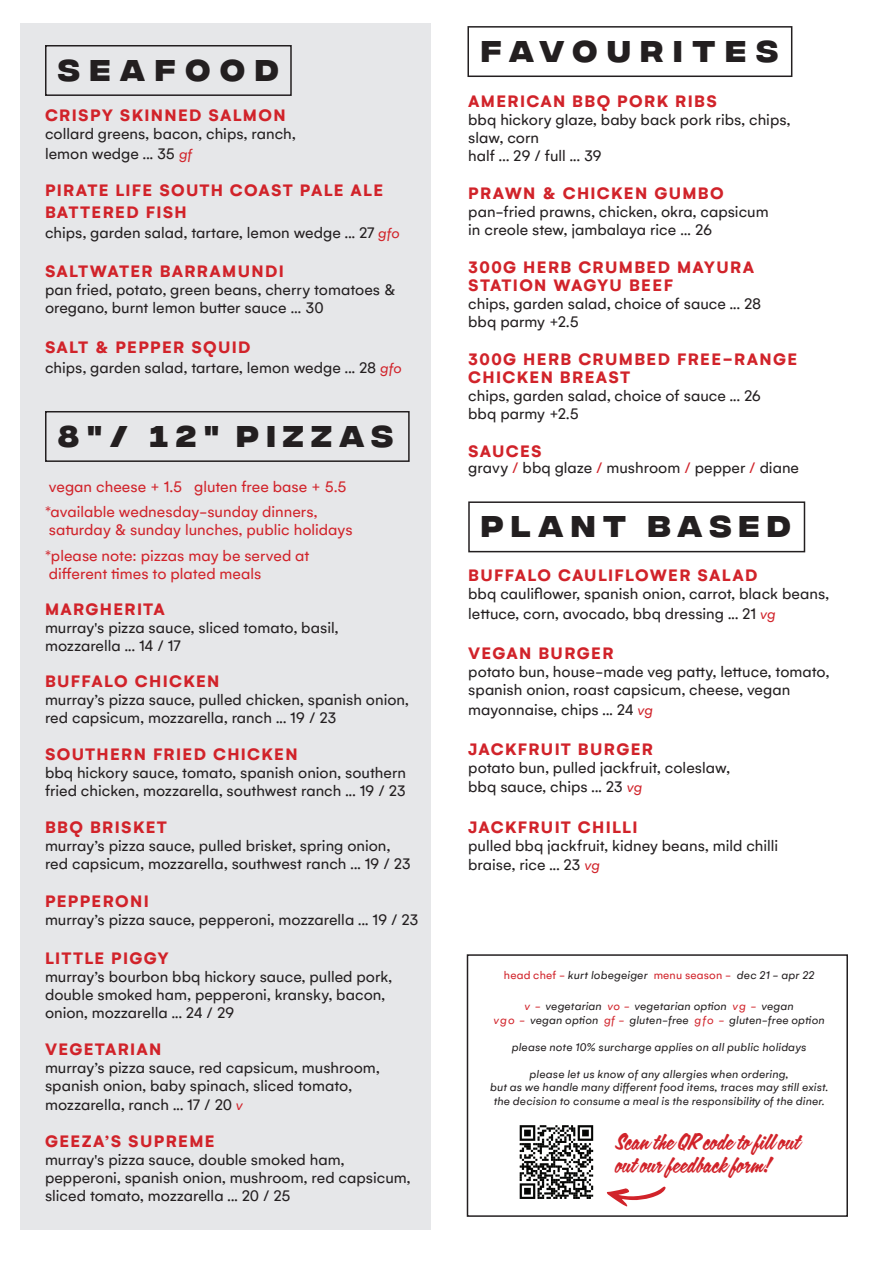
<style>
.page{position:relative;width:893px;height:1263px;background:#fff}
.page>*{position:absolute;margin:0;border:0;box-sizing:border-box;transform-origin:0 0}
.t1{font:700 30px "Integral CF";letter-spacing:.25em;color:#231f20}
.t2{font:700 30px "Integral CF";letter-spacing:.33em;color:#231f20}
.t3{font:21px/22.2px "Calgary Script OT";letter-spacing:.01em;color:#d1232a}
.t4{font:700 18px/18px "Gelion";letter-spacing:.075em;color:#d1232a}
.t5{font:16.5px/18px "Gelion";color:#231f20}
.t6{font:16.5px/25.5px "Gelion";letter-spacing:.005em;color:#d1232a}
.t7{font:italic 12px/13.5px "Gelion";letter-spacing:.015em;color:#231f20;text-align:center}
.s1{font-style:italic;font-size:15px;color:#d1232a}
.s2{color:#d1232a}
.s3{font-style:normal;color:#d1232a}
</style>
<div class="page">
<div style="left:20px;top:23px;width:410px;height:1206px;background:#e6e7e9"></div>
<div style="left:467px;top:954px;width:381px;height:263px;border:2px solid #231f20"></div>
<img style="left:519px;top:1125px;width:75px;height:74px">
<svg style="left:607px;top:1186px;width:59px;height:20px"></svg>
<div style="left:45px;top:411px;width:365px;height:51px;border:2px solid #231f20"></div>
<div style="left:467px;top:26px;width:325px;height:51px;border:2px solid #231f20"></div>
<div style="left:468px;top:501px;width:337px;height:51px;border:2px solid #231f20"></div>
<div style="left:45px;top:45px;width:247px;height:51px;border:2px solid #231f20"></div>
<h1 class="t2" style="left:58px;top:53px;width:222px">SEAFOOD</h1>
<p class="t4" style="left:45px;top:106px;width:242px">CRISPY SKINNED SALMON</p>
<p class="t5" style="left:45px;top:124px;width:252px;line-height:19.5px">collard greens, bacon, chips, ranch, lemon wedge ... 35 <span class="s1">gf</span></p>
<p class="t4" style="left:45px;top:178px;width:340px;line-height:22.5px">PIRATE LIFE SOUTH COAST PALE ALE<br>BATTERED FISH</p>
<p class="t5" style="left:45px;top:223px;width:356px">chips, garden salad, tartare, lemon wedge ... 27 <span class="s1">gfo</span></p>
<p class="t4" style="left:45px;top:262px;width:240px">SALTWATER BARRAMUNDI</p>
<p class="t5" style="left:45px;top:280px;width:352px">pan fried, potato, green beans, cherry tomatoes &amp; oregano, burnt lemon butter sauce … 30</p>
<p class="t4" style="left:45px;top:338px;width:207px">SALT &amp; PEPPER SQUID</p>
<p class="t5" style="left:45px;top:358px;width:358px">chips, garden salad, tartare, lemon wedge ... 28 <span class="s1">gfo</span></p>
<h1 class="t1" style="left:58px;top:419px;width:337px">8"/ 12" PIZZAS</h1>
<p class="t6" style="left:45px;top:473px;width:303px">vegan cheese + 1.5 gluten free base + 5.5 *available wednesday-sunday dinners,</p>
<p class="t6" style="left:45px;top:517px;width:309px">saturday &amp; sunday lunches, public holidays *please note: pizzas may be served at</p>
<p class="t6" style="left:49px;top:560px;width:214px">different times to plated meals</p>
<p class="t4" style="left:45px;top:599px;width:121px">MARGHERITA</p>
<p class="t5" style="left:45px;top:618px;width:295px">murray's pizza sauce, sliced tomato, basil, mozzarella ... 14 / 17</p>
<p class="t4" style="left:45px;top:672px;width:176px">BUFFALO CHICKEN</p>
<p class="t5" style="left:45px;top:691px;width:365px">murray’s pizza sauce, pulled chicken, spanish onion, red capsicum, mozzarella, ranch ... 19 / 23</p>
<p class="t4" style="left:45px;top:745px;width:254px">SOUTHERN FRIED CHICKEN</p>
<p class="t5" style="left:45px;top:763px;width:363px">bbq hickory sauce, tomato, spanish onion, southern fried chicken, mozzarella, southwest ranch ... 19 / 23</p>
<p class="t4" style="left:45px;top:817px;width:123px">BBQ BRISKET</p>
<p class="t5" style="left:45px;top:836px;width:367px">murray’s pizza sauce, pulled brisket, spring onion, red capsicum, mozzarella, southwest ranch ... 19 / 23</p>
<p class="t4" style="left:45px;top:892px;width:105px">PEPPERONI</p>
<p class="t5" style="left:45px;top:911px;width:375px">murray’s pizza sauce, pepperoni, mozzarella ... 19 / 23</p>
<p class="t4" style="left:45px;top:949px;width:125px">LITTLE PIGGY</p>
<p class="t5" style="left:45px;top:967px;width:349px">murray’s bourbon bbq hickory sauce, pulled pork, double smoked ham, pepperoni, kransky, bacon, onion, mozzarella ... 24 / 29</p>
<p class="t4" style="left:45px;top:1039px;width:118px">VEGETARIAN</p>
<p class="t5" style="left:45px;top:1058px;width:336px">murray’s pizza sauce, red capsicum, mushroom, spanish onion, baby spinach, sliced tomato,</p>
<p class="t5" style="left:45px;top:1095px;width:199px">mozzarella, ranch ... 17 / 20 <span class="s1">v</span></p>
<p class="t4" style="left:45px;top:1131px;width:171px">GEEZA’S SUPREME</p>
<p class="t5" style="left:45px;top:1150px;width:367px">murray's pizza sauce, double smoked ham, pepperoni, spanish onion, mushroom, red capsicum, sliced tomato, mozzarella ... 20 / 25</p>
<h1 class="t2" style="left:481px;top:34px;width:299px">FAVOURITES</h1>
<p class="t4" style="left:468px;top:91px;width:250px">AMERICAN BBQ PORK RIBS</p>
<p class="t5" style="left:468px;top:110px;width:324px">bbq hickory glaze, baby back pork ribs, chips, slaw, corn<br>half ... 29 / full ... 39</p>
<p class="t4" style="left:468px;top:183px;width:257px">PRAWN &amp; CHICKEN GUMBO</p>
<p class="t5" style="left:468px;top:202px;width:302px">pan-fried prawns, chicken, okra, capsicum in creole stew, jambalaya rice … 26</p>
<p class="t4" style="left:468px;top:257px;width:288px">300G HERB CRUMBED MAYURA<br>STATION WAGYU BEEF</p>
<p class="t5" style="left:468px;top:294px;width:294px">chips, garden salad, choice of sauce ... 28 bbq parmy +2.5</p>
<p class="t4" style="left:468px;top:350px;width:331px">300G HERB CRUMBED FREE-RANGE<br>CHICKEN BREAST</p>
<p class="t5" style="left:468px;top:386px;width:294px">chips, garden salad, choice of sauce ... 26 bbq parmy +2.5</p>
<p class="t4" style="left:468px;top:441px;width:75px">SAUCES</p>
<p class="t5" style="left:468px;top:458px;width:332px">gravy <span class="s2">/</span> bbq glaze <span class="s2">/</span> mushroom <span class="s2">/</span> pepper <span class="s2">/</span> diane</p>
<h1 class="t1" style="left:481px;top:509px;width:311px">PLANT BASED</h1>
<p class="t4" style="left:468px;top:566px;width:291px">BUFFALO CAULIFLOWER SALAD</p>
<p class="t5" style="left:468px;top:584px;width:362px;line-height:19.5px">bbq cauliflower, spanish onion, carrot, black beans, lettuce, corn, avocado, bbq dressing ... 21 <span class="s1">vg</span></p>
<p class="t4" style="left:468px;top:644px;width:147px">VEGAN BURGER</p>
<p class="t5" style="left:468px;top:663px;width:363px">potato bun, house-made veg patty, lettuce, tomato, spanish onion, roast capsicum, cheese, vegan</p>
<p class="t5" style="left:468px;top:700px;width:186px">mayonnaise, chips ... 24 <span class="s1">vg</span></p>
<p class="t4" style="left:468px;top:740px;width:186px">JACKFRUIT BURGER</p>
<p class="t5" style="left:468px;top:758px;width:263px;line-height:19.5px">potato bun, pulled jackfruit, coleslaw, bbq sauce, chips ... 23 <span class="s1">vg</span></p>
<p class="t4" style="left:468px;top:817px;width:171px">JACKFRUIT CHILLI</p>
<p class="t5" style="left:468px;top:835px;width:311px;line-height:19.5px">pulled bbq jackfruit, kidney beans, mild chilli braise, rice ... 23 <span class="s1">vg</span></p>
<p class="t7" style="left:504px;top:968px;width:312px"><span class="s3">head chef -</span> kurt lobegeiger <span class="s3">menu season -</span> dec 21 - apr 22</p>
<p class="t7" style="left:494px;top:1000px;width:333px"><span class="s2">v -</span> vegetarian <span class="s2">vo -</span> vegetarian option <span class="s2">vg -</span> vegan<br><span class="s2">vgo -</span> vegan option <span class="s2">gf -</span> gluten-free <span class="s2">gfo -</span> gluten-free option</p>
<p class="t7" style="left:512px;top:1040px;width:296px">please note 10% surcharge applies on all public holidays</p>
<p class="t7" style="left:490px;top:1067px;width:340px">please let us know of any allergies when ordering,<br>but as we handle many different food items, traces may still exist. the decision to consume a meal is the responsibility of the diner.</p>
<p class="t3" style="left:615px;top:1131px;width:185px">Scan the QR code to fill out out our feedback form!</p>
</div>
